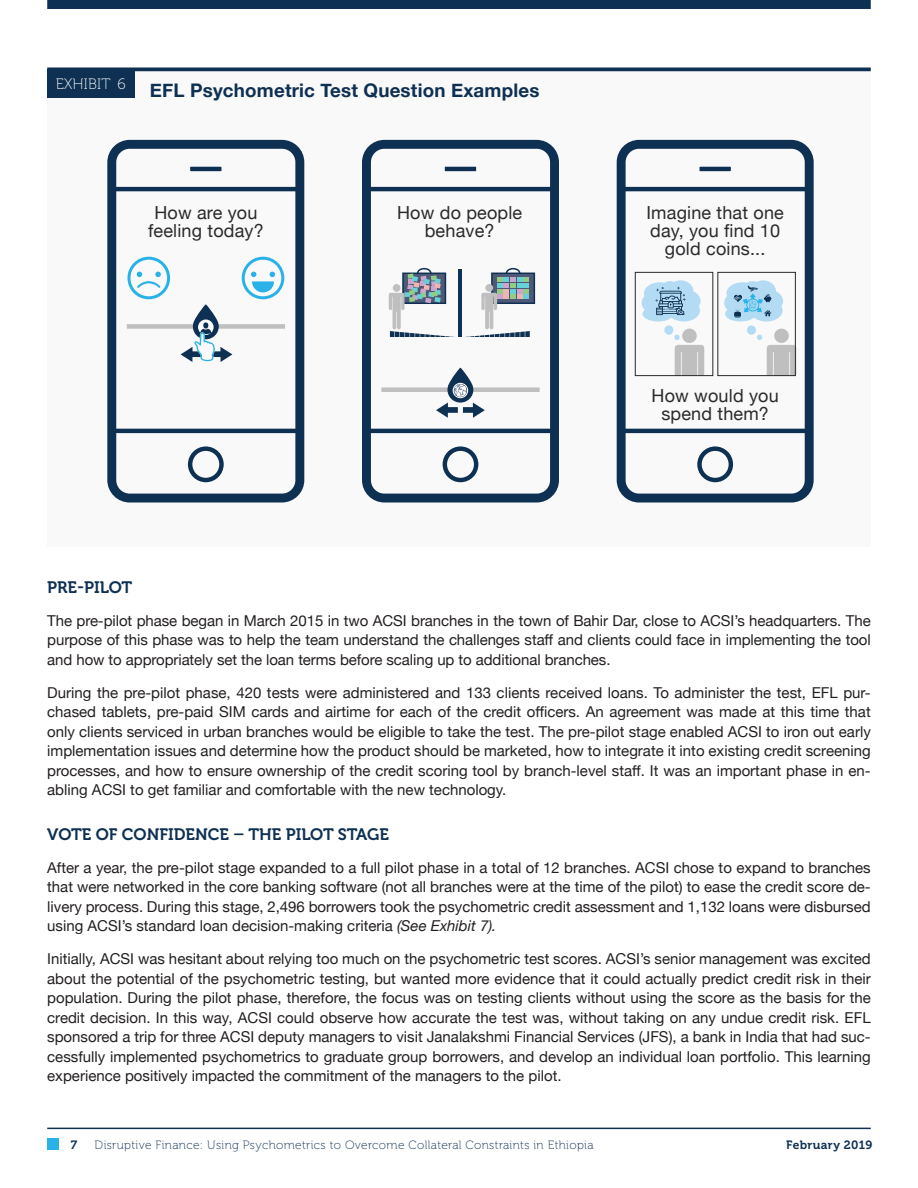
<style>
.page{position:relative;width:918px;height:1188px;background:#fff}
.page>*{position:absolute;margin:0;border:0;box-sizing:border-box;transform-origin:0 0}
.t1{font:700 18.75px "Helvetica Neue";letter-spacing:.01em;color:#0e3052}
.t2{font:18px/18px "Helvetica Neue";letter-spacing:.01em;color:#2a2a2d;text-align:center}
.t3{font:16.5px "Museo 700";color:#0e3052}
.t4{font:15px/19.5px "Helvetica Neue";color:#231f20;text-align:justify}
.t5{font:15px "Museo 100";letter-spacing:.01em;color:#fff}
.t6{font:12px "Museo 100";letter-spacing:.03em;color:#0e3052}
.t7{font:12px "Museo 700";letter-spacing:.03em;color:#0e3052}
.s1{font-style:italic}
</style>
<div class="page">
<hr style="left:47px;top:1128px;width:824px;height:1px;background:#0e3052">
<div style="left:47px;top:0;width:824px;height:9px;background:#0e3052"></div>
<div style="left:47px;top:1138px;width:12px;height:11px;background:#29b2e7"></div>
<div style="left:47px;top:70px;width:824px;height:476px;background:#f9f9f9"></div>
<div style="left:47px;top:69px;width:87px;height:28px;background:#0e3052"></div>
<svg style="left:47px;top:67px;width:824px;height:4px;background:#2b4967"></svg>
<svg style="left:107px;top:139px;width:198px;height:364px"></svg>
<svg style="left:362px;top:139px;width:197px;height:364px"></svg>
<svg style="left:616px;top:139px;width:198px;height:364px"></svg>
<svg style="left:181px;top:305px;width:51px;height:57px"></svg>
<svg style="left:243px;top:258px;width:40px;height:40px"></svg>
<div style="left:242px;top:257px;width:42px;height:42px;border:3px solid #29b2e7;border-radius:50%"></div>
<svg style="left:251px;top:272px;width:24px;height:20px"></svg>
<svg style="left:129px;top:258px;width:40px;height:40px"></svg>
<div style="left:127px;top:257px;width:43px;height:42px;border:3px solid #29b2e7;border-radius:50%"></div>
<svg style="left:137px;top:272px;width:24px;height:16px"></svg>
<svg style="left:436px;top:368px;width:49px;height:50px"></svg>
<hr style="left:458px;top:270px;width:4px;height:67px;background:#0e3052">
<div style="left:417px;top:268px;width:15px;height:10px;border:2px solid #0e3052;border-radius:50%"></div>
<div style="left:506px;top:268px;width:14px;height:10px;border:2px solid #0e3052;border-radius:50%"></div>
<div style="left:491px;top:273px;width:44px;height:31px;background:#4f5976;border:2px solid #0e3052"></div>
<svg style="left:389px;top:273px;width:66px;height:64px"></svg>
<div style="left:393px;top:284px;width:8px;height:8px;background:#bfbfbf;border-radius:50%"></div>
<svg style="left:464px;top:277px;width:66px;height:60px"></svg>
<div style="left:485px;top:284px;width:8px;height:8px;background:#bfbfbf;border-radius:50%"></div>
<svg style="left:642px;top:280px;width:59px;height:41px;background:#abcce2"></svg>
<div style="left:682px;top:329px;width:15px;height:14px;background:#bfbfbf;border-radius:50%"></div>
<div style="left:774px;top:329px;width:15px;height:14px;background:#bfbfbf;border-radius:50%"></div>
<svg style="left:674px;top:335px;width:30px;height:39px"></svg>
<svg style="left:757px;top:335px;width:37px;height:39px"></svg>
<div style="left:664px;top:325px;width:9px;height:10px;background:#b3dbf4;border-radius:50%"></div>
<div style="left:747px;top:325px;width:9px;height:10px;background:#b3dbf4;border-radius:50%"></div>
<div style="left:635px;top:272px;width:78px;height:104px;border:1px solid #2a2a2d"></div>
<div style="left:717px;top:272px;width:79px;height:104px;border:1px solid #2a2a2d"></div>
<svg style="left:724px;top:280px;width:59px;height:41px;background:#acd3ea"></svg>
<p class="t5" style="left:56px;top:76px;width:72px">EXHIBIT 6</p>
<p class="t1" style="left:150px;top:79px;width:391px">EFL Psychometric Test Question Examples</p>
<p class="t2" style="left:148px;top:205px;width:117px">How are you feeling today?</p>
<p class="t2" style="left:397px;top:205px;width:127px">How do people behave?</p>
<p class="t2" style="left:646px;top:205px;width:139px">Imagine that one day, you find 10 gold coins...</p>
<p class="t2" style="left:652px;top:387px;width:129px">How would you spend them?</p>
<p class="t3" style="left:47px;top:578px;width:87px">PRE-PILOT</p>
<p class="t4" style="left:47px;top:611px;width:825px">The pre-pilot phase began in March 2015 in two ACSI branches in the town of Bahir Dar, close to ACSI’s headquarters. The purpose of this phase was to help the team understand the challenges staff and clients could face in implementing the tool and how to appropriately set the loan terms before scaling up to additional branches.</p>
<p class="t4" style="left:47px;top:683px;width:825px">During the pre-pilot phase, 420 tests were administered and 133 clients received loans. To administer the test, EFL pur&shy;chased tablets, pre-paid SIM cards and airtime for each of the credit officers. An agreement was made at this time that only clients serviced in urban branches would be eligible to take the test. The pre-pilot stage enabled ACSI to iron out early implementation issues and determine how the product should be marketed, how to integrate it into existing credit screening processes, and how to ensure ownership of the credit scoring tool by branch-level staff. It was an important phase in en&shy;abling ACSI to get familiar and comfortable with the new technology.</p>
<p class="t3" style="left:47px;top:825px;width:343px">VOTE OF CONFIDENCE – THE PILOT STAGE</p>
<p class="t4" style="left:47px;top:859px;width:825px">After a year, the pre-pilot stage expanded to a full pilot phase in a total of 12 branches. ACSI chose to expand to branches that were networked in the core banking software (not all branches were at the time of the pilot) to ease the credit score de&shy;livery process. During this stage, 2,496 borrowers took the psychometric credit assessment and 1,132 loans were disbursed using ACSI’s standard loan decision-making criteria <span class="s1">(See Exhibit 7).</span></p>
<p class="t4" style="left:47px;top:950px;width:825px">Initially, ACSI was hesitant about relying too much on the psychometric test scores. ACSI’s senior management was excited about the potential of the psychometric testing, but wanted more evidence that it could actually predict credit risk in their population. During the pilot phase, therefore, the focus was on testing clients without using the score as the basis for the credit decision. In this way, ACSI could observe how accurate the test was, without taking on any undue credit risk. EFL sponsored a trip for three ACSI deputy managers to visit Janalakshmi Financial Services (JFS), a bank in India that had suc&shy;cessfully implemented psychometrics to graduate group borrowers, and develop an individual loan portfolio. This learning experience positively impacted the commitment of the managers to the pilot.</p>
<p class="t7" style="left:71px;top:1139px;width:8px">7</p>
<p class="t6" style="left:95px;top:1139px;width:500px">Disruptive Finance: Using Psychometrics to Overcome Collateral Constraints in Ethiopia</p>
<p class="t7" style="left:786px;top:1139px;width:88px">February 2019</p>
</div>
